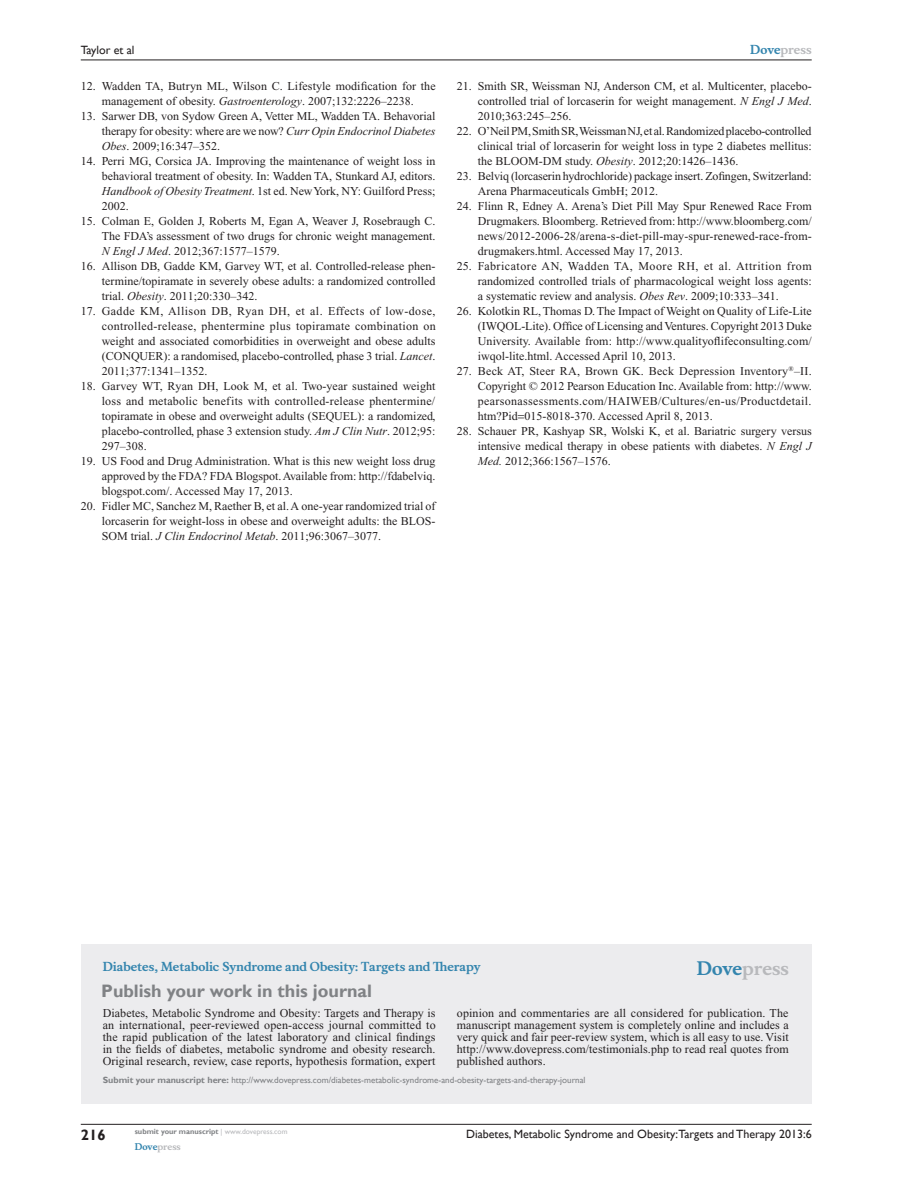
<style>
.page{position:relative;width:918px;height:1188px;background:#fff}
.page>*{position:absolute;margin:0;border:0;box-sizing:border-box;transform-origin:0 0}
.PromBx-H1{font:700 18px "Gill Sans";color:#808285}
.PromBx-Brand{font:700 18px "Musee";color:#b8b9bc}
.t1{font:700 15px "Gill Sans";color:#231f20}
.RefNL2{font:12px/15px "Times New Roman";color:#231f20;text-align:justify}
.PromBx-Tx{font:12px/12px "Times New Roman";letter-spacing:.005em;color:#231f20;text-align:justify}
.t2{font:12px "Gill Sans";color:#231f20}
.PromBx-JrnlName{font:700 12px "Musee";color:#3485ae}
.t3{font:700 12px "Musee";color:#b8b9bc}
.PromBx-SubmitMssWebA{font:9px "Gill Sans";color:#808285}
.t4{font:700 9px "Musee";color:#b8b9bc}
.t5{font:700 7.5px "Gill Sans";color:#808285}
.s1{font-style:italic}
.s2{color:#3485ae}
.s3{font-weight:700}
.s4{font-weight:400;color:#b8b9bc}
</style>
<div class="page">
<div style="left:81px;top:944px;width:731px;height:159px;background:#ececee"></div>
<hr style="left:81px;top:1124px;width:731px;height:1px;background:#231f20">
<hr style="left:81px;top:60px;width:731px;height:1px;background:#231f20">
<p class="t2" style="left:81px;top:43px;width:55px">Taylor et al</p>
<p class="RefNL2" style="left:81px;top:79px;width:356px;text-align:center">12. Wadden TA, Butryn ML, Wilson C. Lifestyle modification for the management of obesity. <span class="s1">Gastroenterology</span>. 2007;132:2226–2238.</p>
<p class="RefNL2" style="left:102px;top:109px;width:335px;text-indent:-21px">13. Sarwer DB, von Sydow Green A, Vetter ML, Wadden TA. Behavorial therapy for obesity: where are we now? <span class="s1">Curr Opin Endocrinol Diabetes Obes</span>. 2009;16:347–352.</p>
<p class="RefNL2" style="left:102px;top:154px;width:335px;text-indent:-21px">14. Perri MG, Corsica JA. Improving the maintenance of weight loss in behavioral treatment of obesity. In: Wadden TA, Stunkard AJ, editors.<br><span class="s1">Handbook of Obesity Treatment</span>. 1st ed. New York, NY: Guilford Press; 2002.</p>
<p class="RefNL2" style="left:102px;top:214px;width:335px;text-indent:-21px">15. Colman E, Golden J, Roberts M, Egan A, Weaver J, Rosebraugh C.<br>The FDA’s assessment of two drugs for chronic weight management.<br><span class="s1">N Engl J Med</span>. 2012;367:1577–1579.</p>
<p class="RefNL2" style="left:102px;top:259px;width:335px;text-indent:-21px">16. Allison DB, Gadde KM, Garvey WT, et al. Controlled-release phen&shy;termine/topiramate in severely obese adults: a randomized controlled trial. <span class="s1">Obesity</span>. 2011;20:330–342.</p>
<p class="RefNL2" style="left:102px;top:304px;width:336px;text-indent:-21px">17. Gadde KM, Allison DB, Ryan DH, et al. Effects of low-dose, controlled-release, phentermine plus topiramate combination on weight and associated comorbidities in overweight and obese adults (CONQUER): a randomised, placebo-controlled, phase 3 trial. <span class="s1">Lancet</span>.<br>2011;377:1341–1352.</p>
<p class="RefNL2" style="left:102px;top:379px;width:335px;text-indent:-21px">18. Garvey WT, Ryan DH, Look M, et al. Two-year sustained weight loss and metabolic benefits with controlled-release phentermine/ topiramate in obese and overweight adults (SEQUEL): a randomized, placebo-controlled, phase 3 extension study. <span class="s1">Am J Clin Nutr</span>. 2012;95:<br>297–308.</p>
<p class="RefNL2" style="left:102px;top:454px;width:335px;text-indent:-21px">19. US Food and Drug Administration. What is this new weight loss drug approved by the FDA? FDA Blogspot. Available from: http://fdabelviq. blogspot.com/. Accessed May 17, 2013.</p>
<p class="RefNL2" style="left:102px;top:499px;width:335px;text-indent:-21px">20. Fidler MC, Sanchez M, Raether B, et al. A one-year randomized trial of lorcaserin for weight-loss in obese and overweight adults: the BLOS-SOM trial. <span class="s1">J Clin Endocrinol Metab</span>. 2011;96:3067–3077.</p>
<p class="t3" style="left:750px;top:43px;width:63px"><span class="s2">Dove</span>press</p>
<p class="RefNL2" style="left:478px;top:79px;width:335px;text-indent:-21px">21. Smith SR, Weissman NJ, Anderson CM, et al. Multicenter, placebo&shy;controlled trial of lorcaserin for weight management. <span class="s1">N Engl J Med</span>.<br>2010;363:245–256.</p>
<p class="RefNL2" style="left:478px;top:124px;width:335px;text-indent:-21px">22. O’Neil PM, Smith SR, Weissman NJ, et al. Randomized placebo-controlled clinical trial of lorcaserin for weight loss in type 2 diabetes mellitus: the BLOOM-DM study. <span class="s1">Obesity</span>. 2012;20:1426–1436.</p>
<p class="RefNL2" style="left:478px;top:169px;width:335px;text-indent:-21px">23. Belviq (lorcaserin hydrochloride) package insert. Zofingen, Switzerland:<br>Arena Pharmaceuticals GmbH; 2012.</p>
<p class="RefNL2" style="left:478px;top:199px;width:335px;text-indent:-21px">24. Flinn R, Edney A. Arena’s Diet Pill May Spur Renewed Race From Drugmakers. Bloomberg. Retrieved from: http://www.bloomberg.com/ news/2012-2006-28/arena-s-diet-pill-may-spur-renewed-race-from&shy;drugmakers.html. Accessed May 17, 2013.</p>
<p class="RefNL2" style="left:478px;top:259px;width:335px;text-indent:-21px">25. Fabricatore AN, Wadden TA, Moore RH, et al. Attrition from randomized controlled trials of pharmacological weight loss agents: a systematic review and analysis. <span class="s1">Obes Rev</span>. 2009;10:333–341.</p>
<p class="RefNL2" style="left:478px;top:304px;width:336px;text-indent:-21px">26. Kolotkin RL, Thomas D. The Impact of Weight on Quality of Life-Lite (IWQOL-Lite). Office of Licensing and Ventures. Copyright 2013 Duke University. Available from: http://www.qualityoflifeconsulting.com/ iwqol-lite.html. Accessed April 10, 2013.</p>
<p class="RefNL2" style="left:478px;top:364px;width:335px;text-indent:-21px">27. Beck AT, Steer RA, Brown GK. Beck Depression Inventory<sup>®</sup>–II.<br>Copyright © 2012 Pearson Education Inc. Available from: http://www. pearsonassessments.com/HAIWEB/Cultures/en-us/Productdetail. htm?Pid 015-8018-370. Accessed April 8, 2013.</p>
<p class="RefNL2" style="left:478px;top:424px;width:335px;text-indent:-21px">28. Schauer PR, Kashyap SR, Wolski K, et al. Bariatric surgery versus intensive medical therapy in obese patients with diabetes. <span class="s1">N Engl J Med.</span> 2012;366:1567–1576.</p>
<p class="PromBx-JrnlName" style="left:103px;top:959px;width:379px">Diabetes, Metabolic Syndrome and Obesity: Targets and Therapy</p>
<p class="PromBx-H1" style="left:101px;top:980px;width:272px">Publish your work in this journal</p>
<p class="PromBx-Brand" style="left:697px;top:958px;width:94px"><span class="s2">Dove</span>press</p>
<p class="PromBx-Tx" style="left:103px;top:1007px;width:335px">Diabetes, Metabolic Syndrome and Obesity: Targets and Therapy is an international, peer-reviewed open-access journal committed to the rapid publication of the latest laboratory and clinical findings in the fields of diabetes, metabolic syndrome and obesity research.<br>Original research, review, case reports, hypothesis formation, expert</p>
<p class="PromBx-Tx" style="left:457px;top:1007px;width:333px">opinion and commentaries are all considered for publication. The manuscript management system is completely online and includes a very quick and fair peer-review system, which is all easy to use. Visit http://www.dovepress.com/testimonials.php to read real quotes from published authors.</p>
<p class="PromBx-SubmitMssWebA" style="left:103px;top:1075px;width:484px"><span class="s3">Submit your manuscript here:</span> http://www.dovepress.com/diabetes-metabolic-syndrome-and-obesity-targets-and-therapy-journal</p>
<p class="t1" style="left:81px;top:1126px;width:26px">216</p>
<p class="t5" style="left:135px;top:1127px;width:154px">submit your manuscript <span class="s4">| www.dovepress.com</span></p>
<p class="t4" style="left:135px;top:1141px;width:48px"><span class="s2">Dove</span>press</p>
<p class="t2" style="left:466px;top:1127px;width:347px">Diabetes, Metabolic Syndrome and Obesity:Targets and Therapy 2013:6</p>
</div>
